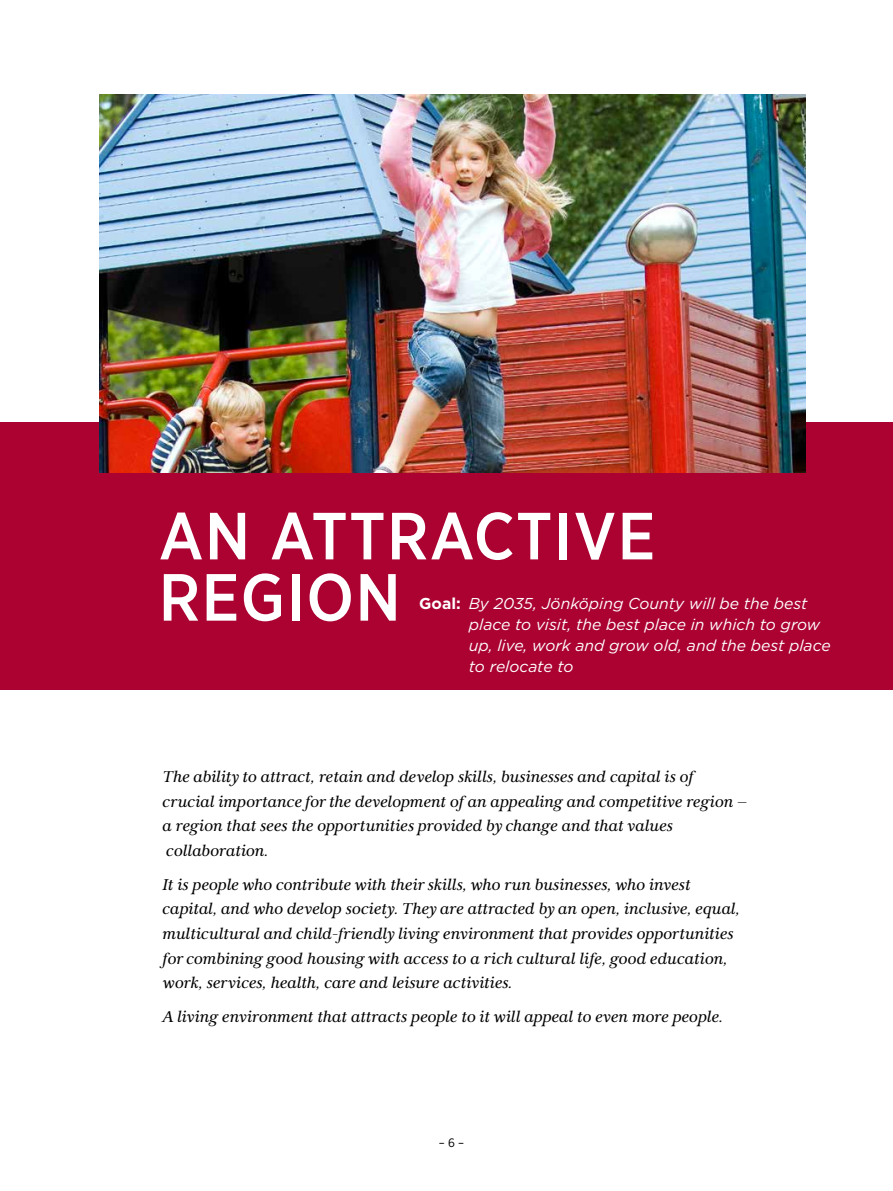
<style>
.page{position:relative;width:893px;height:1191px;background:#fff}
.page>*{position:absolute;margin:0;border:0;box-sizing:border-box;transform-origin:0 0}
.t1{font:500 66.5px/61.2px "Gotham Narrow";letter-spacing:.02em;color:#fff}
.t2{font:italic 15.75px/21px "Gotham";color:#fff}
.t3{font:italic 15.4px/24.5px "Carrig Pro";color:#000}
.t4{font:12.25px "Gotham Narrow";color:#000}
.s1{font-weight:700;font-style:normal}
</style>
<div class="page">
<div style="left:0;top:422px;width:893px;height:268px;background:#ab0232"></div>
<img style="left:99px;top:94px;width:707px;height:378px">
<h1 class="t1" style="left:159px;top:504px;width:498px">AN ATTRACTIVE<br>REGION</h1>
<p class="t2" style="left:469px;top:593px;width:363px;text-indent:-50px"><span class="s1">Goal:</span> By 2035, Jönköping County will be the best place to visit, the best place in which to grow up, live, work and grow old, and the best place to relocate to</p>
<p class="t3" style="left:162px;top:764px;width:586px">The ability to attract, retain and develop skills, businesses and capital is of crucial importance for the development of an appealing and competitive region – a region that sees the opportunities provided by change and that values collaboration.</p>
<p class="t3" style="left:162px;top:872px;width:579px">It is people who contribute with their skills, who run businesses, who invest capital, and who develop society. They are attracted by an open, inclusive, equal, multicultural and child-friendly living environment that provides opportunities for combining good housing with access to a rich cultural life, good education, work, services, health, care and leisure activities.</p>
<p class="t3" style="left:162px;top:1004px;width:562px">A living environment that attracts people to it will appeal to even more people.</p>
<p class="t4" style="left:439px;top:1135px;width:27px">– 6 –</p>
</div>
